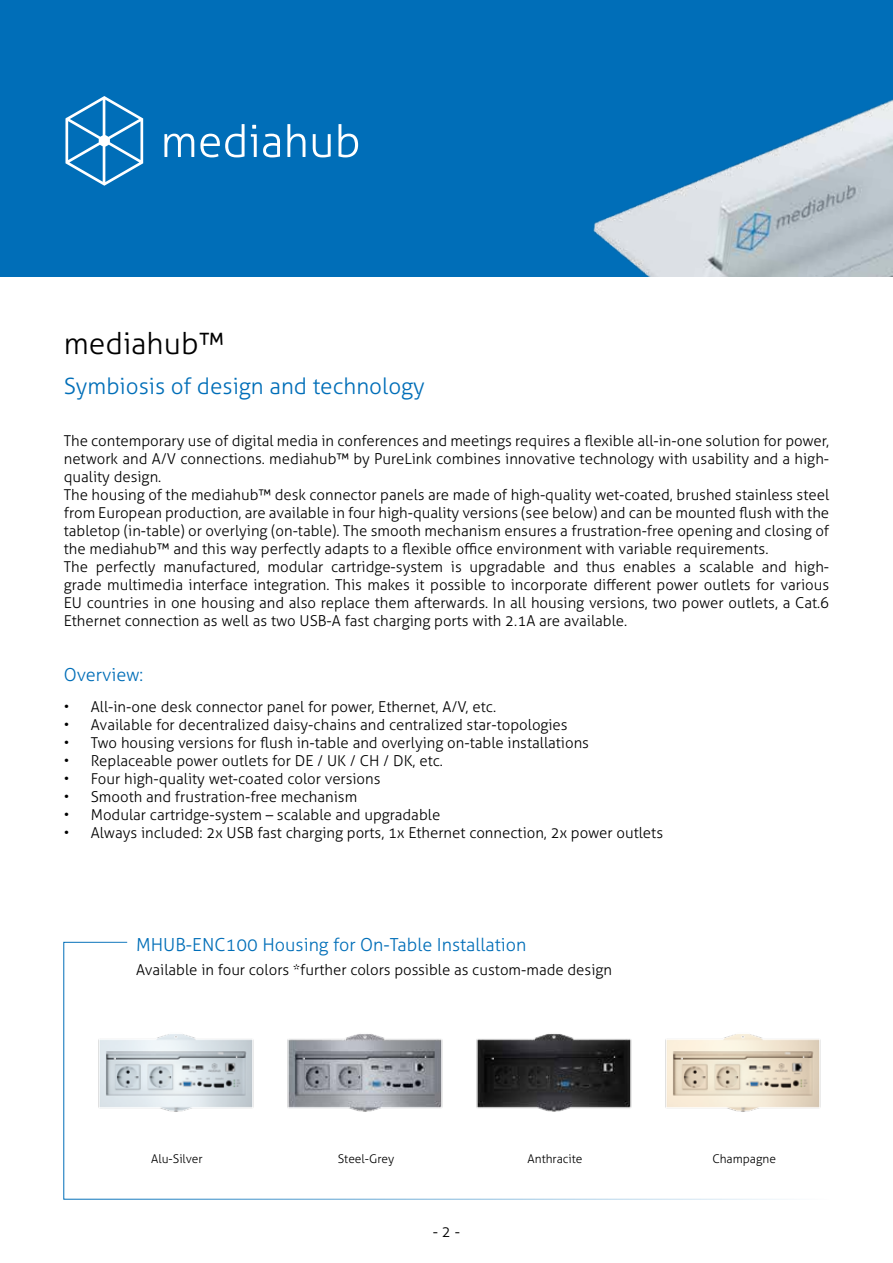
<style>
.page{position:relative;width:893px;height:1263px;background:#fff}
.page>*{position:absolute;margin:0;border:0;box-sizing:border-box;transform-origin:0 0}
.t1{font:300 30px "Aller";color:#000}
.t2{font:300 22.5px "Aller";color:#006eb8}
.t3{font:300 18px "Aller";color:#006eb8}
.t4{font:300 15px/18px "Aller";color:#000}
.t5{font:300 12px "Aller";color:#000}
</style>
<div class="page">
<div style="left:0;top:0;width:893px;height:276px;background:#006eb8"></div>
<svg style="left:63px;top:941px;width:725px;height:259px"></svg>
<svg style="left:65px;top:96px;width:78px;height:90px"></svg>
<svg style="left:164px;top:134px;width:30px;height:23px"></svg>
<svg style="left:200px;top:124px;width:45px;height:33px"></svg>
<svg style="left:251px;top:125px;width:6px;height:32px"></svg>
<svg style="left:263px;top:134px;width:17px;height:23px"></svg>
<svg style="left:287px;top:124px;width:18px;height:33px"></svg>
<svg style="left:313px;top:134px;width:18px;height:23px"></svg>
<svg style="left:338px;top:124px;width:13px;height:33px"></svg>
<img style="left:92px;top:1006px;width:170px;height:135px">
<img style="left:470px;top:1006px;width:170px;height:135px">
<img style="left:281px;top:1006px;width:170px;height:135px">
<img style="left:659px;top:1006px;width:162px;height:135px">
<img style="left:351px;top:99px;width:542px;height:177px">
<h1 class="t1" style="left:64px;top:325px;width:162px">mediahub™</h1>
<h2 class="t2" style="left:64px;top:372px;width:363px">Symbiosis of design and technology</h2>
<p class="t4" style="left:64px;top:431px;width:767px">The contemporary use of digital media in conferences and meetings requires a flexible all-in-one solution for power, network and A/V connections. mediahub™ by PureLink combines innovative technology with usability and a high&shy;quality design.<br>The housing of the mediahub™ desk connector panels are made of high-quality wet-coated, brushed stainless steel from European production, are available in four high-quality versions (see below) and can be mounted flush with the tabletop (in-table) or overlying (on-table). The smooth mechanism ensures a frustration-free opening and closing of the mediahub™ and this way perfectly adapts to a flexible office environment with variable requirements.<br>The perfectly manufactured, modular cartridge-system is upgradable and thus enables a scalable and high&shy;grade multimedia interface integration. This makes it possible to incorporate different power outlets for various EU countries in one housing and also replace them afterwards. In all housing versions, two power outlets, a Cat.6<br>Ethernet connection as well as two USB-A fast charging ports with 2.1A are available.</p>
<p class="t3" style="left:64px;top:664px;width:81px">Overview:</p>
<p class="t4" style="left:64px;top:698px;width:434px">• All-in-one desk connector panel for power, Ethernet, A/V, etc.</p>
<p class="t4" style="left:64px;top:716px;width:505px">• Available for decentralized daisy-chains and centralized star-topologies</p>
<p class="t4" style="left:64px;top:734px;width:527px">• Two housing versions for flush in-table and overlying on-table installations</p>
<p class="t4" style="left:64px;top:752px;width:381px">• Replaceable power outlets for DE / UK / CH / DK, etc.</p>
<p class="t4" style="left:64px;top:770px;width:318px">• Four high-quality wet-coated color versions</p>
<p class="t4" style="left:64px;top:788px;width:295px">• Smooth and frustration-free mechanism</p>
<p class="t4" style="left:64px;top:806px;width:378px">• Modular cartridge-system – scalable and upgradable</p>
<p class="t4" style="left:64px;top:824px;width:601px">• Always included: 2x USB fast charging ports, 1x Ethernet connection, 2x power outlets</p>
<p class="t3" style="left:136px;top:934px;width:392px">MHUB-ENC100 Housing for On-Table Installation</p>
<p class="t4" style="left:136px;top:960px;width:477px">Available in four colors *further colors possible as custom-made design</p>
<p class="t5" style="left:151px;top:1152px;width:53px">Alu-Silver</p>
<p class="t5" style="left:338px;top:1152px;width:58px">Steel-Grey</p>
<p class="t5" style="left:528px;top:1152px;width:56px">Anthracite</p>
<p class="t5" style="left:712px;top:1152px;width:65px">Champagne</p>
<p class="t4" style="left:433px;top:1222px;width:29px">- 2 -</p>
</div>
